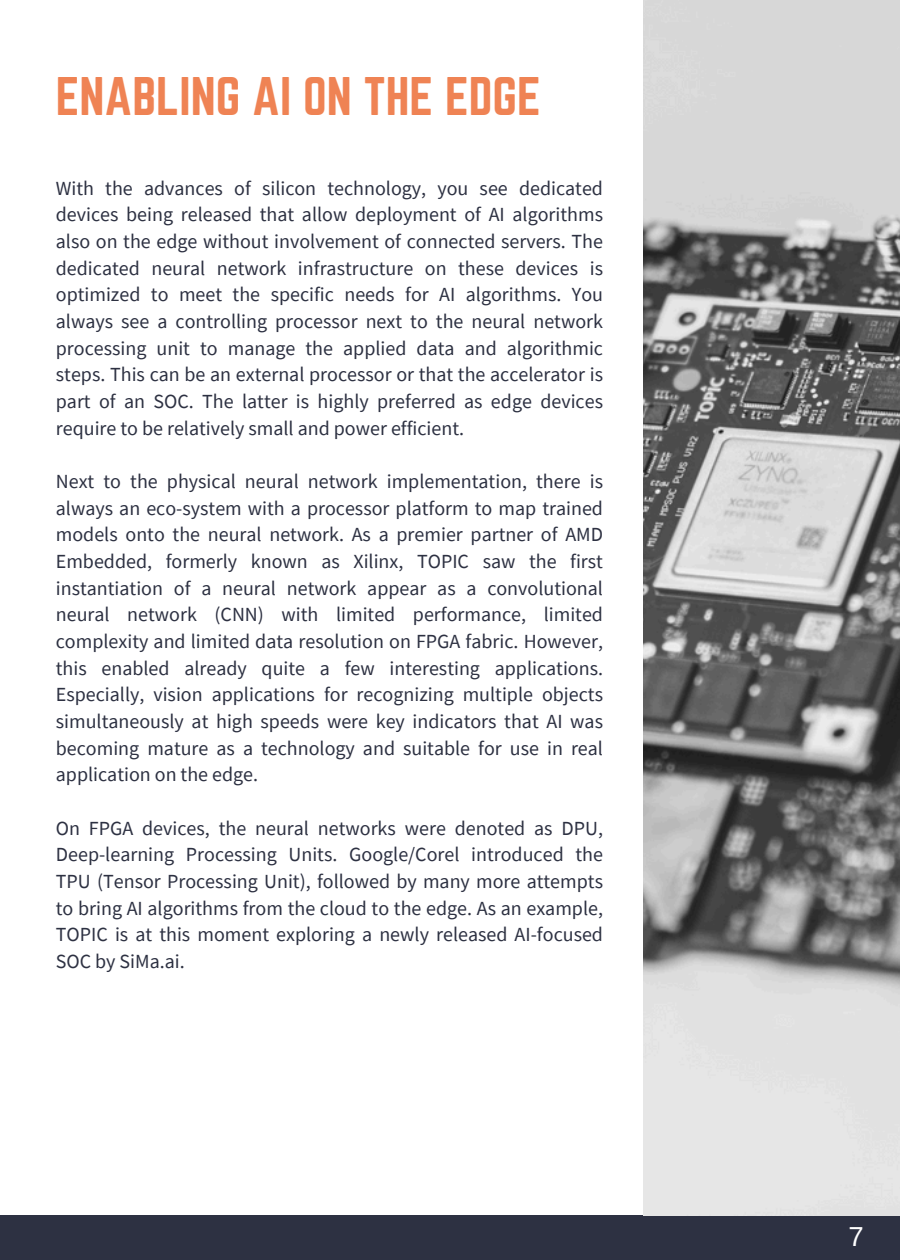
<style>
.page{position:relative;width:900px;height:1260px;background:#fff}
.page>*{position:absolute;margin:0;border:0;box-sizing:border-box;transform-origin:0 0}
.t1{font:47.5px "Norwester";color:#ef8354}
.t2{font:27.5px "Arimo";color:#fff}
.t3{font:20px/26.8px "Source Sans Pro";color:#2d3142;text-align:justify}
</style>
<div class="page">
<div style="left:0;top:1215px;width:900px;height:45px;background:#2d3142"></div>
<img style="left:643px;top:0;width:257px;height:1215px">
<p class="t1" style="left:56px;top:68px;width:486px">ENABLING AI ON THE EDGE</p>
<p class="t3" style="left:56px;top:174px;width:549px">With the advances of silicon technology, you see dedicated devices being released that allow deployment of AI algorithms also on the edge without involvement of connected servers. The dedicated neural network infrastructure on these devices is optimized to meet the specific needs for AI algorithms. You always see a controlling processor next to the neural network processing unit to manage the applied data and algorithmic steps. This can be an external processor or that the accelerator is part of an SOC. The latter is highly preferred as edge devices require to be relatively small and power efficient.</p>
<h1 class="t3" style="left:56px;top:468px;width:549px">Next to the physical neural network implementation, there is always an eco-system with a processor platform to map trained models onto the neural network. As a premier partner of AMD Embedded, formerly known as Xilinx, TOPIC saw the first instantiation of a neural network appear as a convolutional neural network (CNN) with limited performance, limited complexity and limited data resolution on FPGA fabric. However, this enabled already quite a few interesting applications.<br>Especially, vision applications for recognizing multiple objects simultaneously at high speeds were key indicators that AI was becoming mature as a technology and suitable for use in real application on the edge.</h1>
<p class="t3" style="left:56px;top:814px;width:549px">On FPGA devices, the neural networks were denoted as DPU, Deep-learning Processing Units. Google/Corel introduced the TPU (Tensor Processing Unit), followed by many more attempts to bring AI algorithms from the cloud to the edge. As an example, TOPIC is at this moment exploring a newly released AI-focused SOC by SiMa.ai.</p>
<p class="t2" style="left:848px;top:1221px;width:17px">7</p>
</div>
